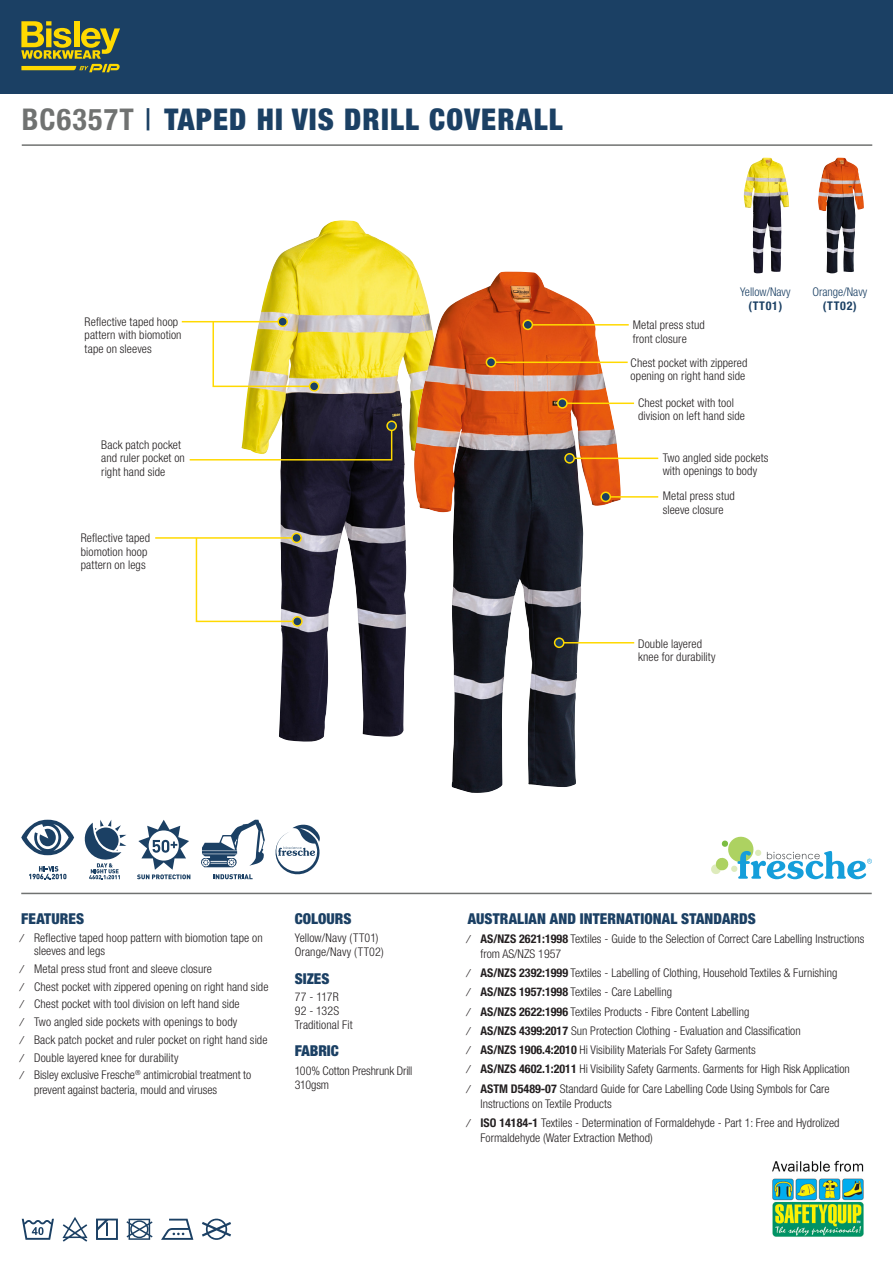
<style>
.page{position:relative;width:893px;height:1263px;background:#fff}
.page>*{position:absolute;margin:0;border:0;box-sizing:border-box;transform-origin:0 0}
.t1{font:900 condensed 30px "Helvetica Neue LT Pro";letter-spacing:.04em;color:#1b4064}
.Descriptor{font:900 condensed 15px "Helvetica Neue LT Pro";letter-spacing:.005em;color:#1b4064}
.Chris_-_Dot_points{font:300 condensed 12px/13.5px "Helvetica Neue LT Pro";letter-spacing:.005em;color:#231f20}
.Chris_-_Colours_Size{font:300 condensed 12px "Helvetica Neue LT Pro";letter-spacing:.005em;color:#231f20}
.Chris_-_Colours_Size-2{font:300 condensed 12px "Helvetica Neue LT Pro";letter-spacing:-.015em;color:#231f20}
.t2{font:300 condensed 12px "Helvetica Neue LT Pro";color:#1b4064}
.t3{font:700 condensed 12px "Helvetica Neue LT Pro";letter-spacing:.06em;color:#1b4064}
.s1{font-weight:700;color:#707271}
.s2{font-weight:500}
.s3{font-family:"Myriad Pro";font-weight:400;font-stretch:normal}
.s4{font-weight:700}
</style>
<div class="page">
<img style="left:244px;top:220px;width:162px;height:522px">
<img style="left:414px;top:272px;width:167px;height:521px">
<hr style="left:21px;top:893px;width:851px;height:1px;background:#707271">
<hr style="left:22px;top:144px;width:850px;height:2px;background:#707271">
<svg style="left:711px;top:836px;width:161px;height:43px"></svg>
<svg style="left:213px;top:874px;width:40px;height:5px"></svg>
<svg style="left:201px;top:820px;width:64px;height:47px"></svg>
<svg style="left:137px;top:820px;width:53px;height:59px"></svg>
<svg style="left:275px;top:824px;width:45px;height:51px"></svg>
<svg style="left:21px;top:820px;width:53px;height:35px"></svg>
<svg style="left:29px;top:866px;width:37px;height:13px"></svg>
<svg style="left:84px;top:820px;width:42px;height:59px"></svg>
<svg style="left:202px;top:1218px;width:29px;height:22px"></svg>
<svg style="left:126px;top:1219px;width:27px;height:21px"></svg>
<svg style="left:62px;top:1217px;width:26px;height:25px"></svg>
<svg style="left:96px;top:1218px;width:22px;height:22px"></svg>
<svg style="left:22px;top:1219px;width:32px;height:21px"></svg>
<svg style="left:161px;top:1219px;width:32px;height:21px"></svg>
<hr style="left:568px;top:458px;width:90px;height:1px;background:#ffd900">
<div style="left:565px;top:454px;width:9px;height:9px;background:#1b4064;border-radius:50%"></div>
<div style="left:564px;top:453px;width:11px;height:11px;border:2px solid #ffd900;border-radius:50%"></div>
<hr style="left:526px;top:324px;width:103px;height:2px;background:#ffd900">
<div style="left:523px;top:320px;width:9px;height:9px;background:#1b4064;border-radius:50%"></div>
<div style="left:522px;top:319px;width:11px;height:11px;border:2px solid #ffd900;border-radius:50%"></div>
<hr style="left:604px;top:496px;width:54px;height:2px;background:#ffd900">
<div style="left:601px;top:492px;width:9px;height:9px;background:#1b4064;border-radius:50%"></div>
<div style="left:600px;top:491px;width:11px;height:11px;border:2px solid #ffd900;border-radius:50%"></div>
<hr style="left:561px;top:403px;width:73px;height:1px;background:#ffd900">
<div style="left:558px;top:399px;width:9px;height:9px;background:#1b4064;border-radius:50%"></div>
<div style="left:557px;top:398px;width:11px;height:11px;border:2px solid #ffd900;border-radius:50%"></div>
<hr style="left:182px;top:321px;width:102px;height:1px;background:#ffd900">
<div style="left:278px;top:317px;width:9px;height:9px;background:#1b4064;border-radius:50%"></div>
<div style="left:277px;top:316px;width:11px;height:11px;border:2px solid #ffd900;border-radius:50%"></div>
<hr style="left:155px;top:537px;width:143px;height:2px;background:#ffd900">
<div style="left:291px;top:533px;width:11px;height:10px;border:2px solid #ffd900;border-radius:50%"></div>
<svg style="left:212px;top:320px;width:105px;height:68px"></svg>
<div style="left:310px;top:382px;width:9px;height:9px;background:#1b4064;border-radius:50%"></div>
<div style="left:309px;top:381px;width:10px;height:11px;border:2px solid #ffd900;border-radius:50%"></div>
<svg style="left:195px;top:536px;width:105px;height:87px"></svg>
<div style="left:293px;top:617px;width:9px;height:9px;background:#1b4064;border-radius:50%"></div>
<div style="left:292px;top:616px;width:11px;height:11px;border:2px solid #ffd900;border-radius:50%"></div>
<hr style="left:489px;top:362px;width:139px;height:1px;background:#ffd900">
<div style="left:486px;top:358px;width:10px;height:9px;background:#1b4064;border-radius:50%"></div>
<div style="left:486px;top:357px;width:10px;height:11px;border:2px solid #ffd900;border-radius:50%"></div>
<hr style="left:558px;top:642px;width:76px;height:1px;background:#ffd900">
<div style="left:555px;top:638px;width:9px;height:9px;background:#1b4064;border-radius:50%"></div>
<div style="left:554px;top:637px;width:10px;height:11px;border:2px solid #ffd900;border-radius:50%"></div>
<svg style="left:189px;top:423px;width:204px;height:38px"></svg>
<div style="left:387px;top:421px;width:9px;height:9px;background:#1b4064;border-radius:50%"></div>
<div style="left:386px;top:420px;width:11px;height:11px;border:2px solid #ffd900;border-radius:50%"></div>
<img style="left:818px;top:158px;width:37px;height:115px">
<img style="left:744px;top:158px;width:37px;height:115px">
<div style="left:0;top:0;width:893px;height:94px;background:#1b4064"></div>
<svg style="left:21px;top:21px;width:99px;height:51px"></svg>
<img style="left:772px;top:1161px;width:92px;height:76px">
<p class="t1" style="left:22px;top:102px;width:542px"><span class="s1">BC6357T</span> <span class="s2">|</span> TAPED HI VIS DRILL COVERALL</p>
<p class="Chris_-_Dot_points" style="left:85px;top:315px;width:99px">Reflective taped hoop pattern with biomotion tape on sleeves</p>
<p class="Chris_-_Dot_points" style="left:101px;top:437px;width:85px">Back patch pocket and ruler pocket on right hand side</p>
<p class="Chris_-_Dot_points" style="left:81px;top:531px;width:71px">Reflective taped biomotion hoop pattern on legs</p>
<p class="Chris_-_Dot_points" style="left:633px;top:318px;width:74px">Metal press stud front closure</p>
<p class="t2" style="left:740px;top:285px;width:52px">Yellow/Navy</p>
<p class="t3" style="left:748px;top:299px;width:35px">(TT01)</p>
<p class="Chris_-_Dot_points" style="left:631px;top:356px;width:118px">Chest pocket with zippered opening on right hand side</p>
<p class="Chris_-_Dot_points" style="left:638px;top:395px;width:108px">Chest pocket with tool division on left hand side</p>
<p class="Chris_-_Dot_points" style="left:663px;top:450px;width:107px">Two angled side pockets with openings to body</p>
<p class="Chris_-_Dot_points" style="left:663px;top:489px;width:74px">Metal press stud sleeve closure</p>
<p class="t2" style="left:812px;top:285px;width:56px">Orange/Navy</p>
<p class="t3" style="left:823px;top:299px;width:35px">(TT02)</p>
<p class="Chris_-_Dot_points" style="left:638px;top:637px;width:79px">Double layered knee for durability</p>
<p class="Descriptor" style="left:21px;top:909px;width:64px">FEATURES</p>
<p class="Chris_-_Dot_points" style="left:34px;top:930px;width:230px;text-indent:-13px"><span class="s3">⁄</span> Reflective taped hoop pattern with biomotion tape on sleeves and legs</p>
<p class="Chris_-_Dot_points" style="left:21px;top:962px;width:192px"><span class="s3">⁄</span> Metal press stud front and sleeve closure</p>
<p class="Chris_-_Dot_points" style="left:21px;top:979px;width:249px"><span class="s3">⁄</span> Chest pocket with zippered opening on right hand side</p>
<p class="Chris_-_Dot_points" style="left:21px;top:997px;width:220px"><span class="s3">⁄</span> Chest pocket with tool division on left hand side</p>
<p class="Chris_-_Dot_points" style="left:21px;top:1015px;width:218px"><span class="s3">⁄</span> Two angled side pockets with openings to body</p>
<p class="Chris_-_Dot_points" style="left:21px;top:1033px;width:248px"><span class="s3">⁄</span> Back patch pocket and ruler pocket on right hand side</p>
<p class="Chris_-_Dot_points" style="left:21px;top:1050px;width:159px"><span class="s3">⁄</span> Double layered knee for durability</p>
<p class="Chris_-_Dot_points" style="left:34px;top:1068px;width:219px;line-height:14.2px;text-indent:-13px"><span class="s3">⁄</span> Bisley exclusive Fresche<sup>®</sup> antimicrobial treatment to prevent against bacteria, mould and viruses</p>
<p class="Descriptor" style="left:295px;top:909px;width:58px">COLOURS</p>
<p class="Chris_-_Colours_Size" style="left:295px;top:931px;width:85px">Yellow/Navy (TT01)</p>
<p class="Chris_-_Colours_Size" style="left:295px;top:945px;width:91px">Orange/Navy (TT02)</p>
<p class="Descriptor" style="left:295px;top:969px;width:36px">SIZES</p>
<p class="Chris_-_Colours_Size" style="left:295px;top:990px;width:45px">77 - 117R</p>
<p class="Chris_-_Colours_Size" style="left:295px;top:1003px;width:46px">92 - 132S</p>
<p class="Chris_-_Colours_Size" style="left:295px;top:1018px;width:59px">Traditional Fit</p>
<p class="Descriptor" style="left:295px;top:1042px;width:46px">FABRIC</p>
<p class="Chris_-_Colours_Size-2" style="left:295px;top:1063px;width:119px">100% Cotton Preshrunk Drill</p>
<p class="Chris_-_Colours_Size" style="left:295px;top:1078px;width:36px">310gsm</p>
<p class="Descriptor" style="left:468px;top:909px;width:290px">AUSTRALIAN AND INTERNATIONAL STANDARDS</p>
<p class="Chris_-_Dot_points" style="left:480px;top:931px;width:385px;line-height:15px;text-indent:-13px"><span class="s3">⁄</span> <span class="s4">AS/NZS 2621:1998</span> Textiles - Guide to the Selection of Correct Care Labelling Instructions from AS/NZS 1957</p>
<p class="Chris_-_Dot_points" style="left:468px;top:966px;width:371px"><span class="s3">⁄</span> <span class="s4">AS/NZS 2392:1999</span> Textiles - Labelling of Clothing, Household Textiles &amp; Furnishing</p>
<p class="Chris_-_Dot_points" style="left:468px;top:985px;width:206px"><span class="s3">⁄</span> <span class="s4">AS/NZS 1957:1998</span> Textiles - Care Labelling</p>
<p class="Chris_-_Dot_points" style="left:468px;top:1004px;width:283px"><span class="s3">⁄</span> <span class="s4">AS/NZS 2622:1996</span> Textiles Products - Fibre Content Labelling</p>
<p class="Chris_-_Dot_points" style="left:468px;top:1024px;width:334px"><span class="s3">⁄</span> <span class="s4">AS/NZS 4399:2017</span> Sun Protection Clothing - Evaluation and Classification</p>
<p class="Chris_-_Dot_points" style="left:468px;top:1043px;width:290px"><span class="s3">⁄</span> <span class="s4">AS/NZS 1906.4:2010</span> Hi Visibility Materials For Safety Garments</p>
<p class="Chris_-_Dot_points" style="left:468px;top:1062px;width:384px"><span class="s3">⁄</span> <span class="s4">AS/NZS 4602.1:2011</span> Hi Visibility Safety Garments. Garments for High Risk Application</p>
<p class="Chris_-_Dot_points" style="left:480px;top:1081px;width:351px;line-height:15px;text-indent:-13px"><span class="s3">⁄</span> <span class="s4">ASTM D5489-07</span> Standard Guide for Care Labelling Code Using Symbols for Care<br>Instructions on Textile Products</p>
<p class="Chris_-_Dot_points" style="left:480px;top:1115px;width:361px;line-height:15px;text-indent:-13px"><span class="s3">⁄</span> <span class="s4">ISO 14184-1</span> Textiles - Determination of Formaldehyde - Part 1: Free and Hydrolized<br>Formaldehyde (Water Extraction Method)</p>
</div>
